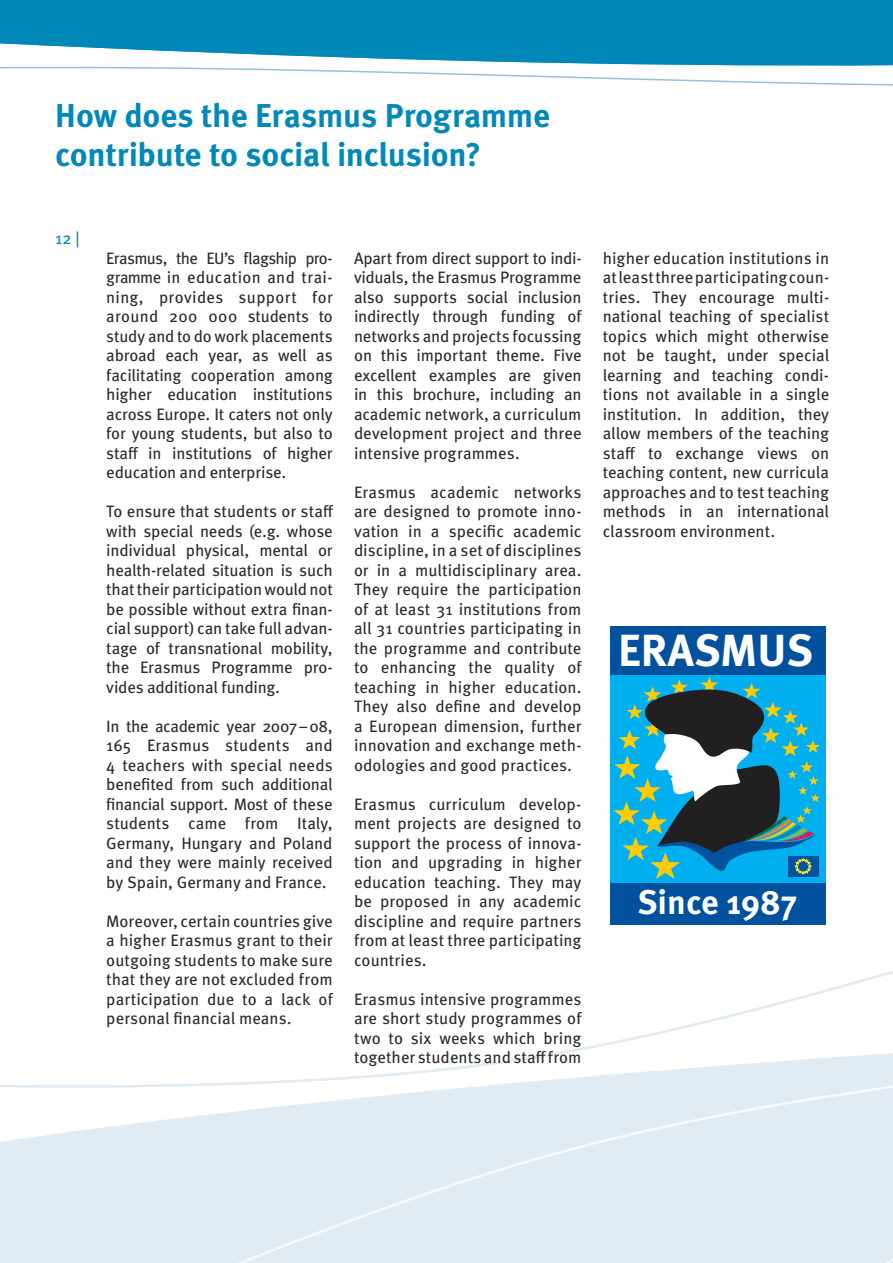
<style>
.page{position:relative;width:893px;height:1263px;background:#fff}
.page>*{position:absolute;margin:0;border:0;box-sizing:border-box;transform-origin:0 0}
.t1{font:700 45px "Meta Pro";color:#fff}
.t2{font:700 33.9px "Meta Pro";color:#fff}
.t3{font:700 33px/39px "Meta Pro";letter-spacing:-.01em;color:#0088b9}
.t4{font:16.5px/19.5px "Meta Pro";color:#292b2a;text-align:justify}
.t5{font:16.5px "Meta Pro";color:#0088b9}
</style>
<div class="page">
<svg style="left:0;top:1115px;width:204px;height:116px;background:#e4edf4"></svg>
<svg style="left:0;top:1070px;width:429px;height:18px"></svg>
<svg style="left:429px;top:1021px;width:274px;height:64px"></svg>
<svg style="left:703px;top:626px;width:190px;height:459px"></svg>
<svg style="left:0;top:0;width:893px;height:82px;fill:#0088b9"></svg>
<div style="left:204px;top:1085px;width:689px;height:178px;background:#e1ebf3"></div>
<div style="left:610px;top:670px;width:215px;height:215px;background:#00afef"></div>
<div style="left:610px;top:626px;width:215px;height:49px;background:#00529f"></div>
<div style="left:610px;top:883px;width:215px;height:42px;background:#00529f"></div>
<svg style="left:613px;top:677px;width:207px;height:202px"></svg>
<h3 class="t3" style="left:55px;top:100px;width:496px">How does the Erasmus Programme contribute to social inclusion?</h3>
<p class="t5" style="left:55px;top:232px;width:26px">12 |</p>
<p class="t4" style="left:106px;top:250px;width:228px">Erasmus, the EU’s flagship pro&shy;gramme in education and trai - ning, provides support for around 200 000 students to study and to do work placements abroad each year, as well as facilitating cooperation among higher edu cation institutions across Europe. It caters not only for young students, but also to staff in institutions of higher education and enterprise.</p>
<p class="t4" style="left:106px;top:504px;width:229px">To ensure that students or staff with special needs (e.g. whose individual physical, mental or health-related situation is such that their participation would not be possible without extra finan&shy;cial support) can take full advan&shy;tage of transnational mobility, the Erasmus Programme pro - vides additional funding.</p>
<p class="t4" style="left:106px;top:718px;width:228px">In the academic year 2007 – 08, 165 Erasmus students and 4 teachers with special needs benefited from such addition al financial support. Most of these students came from Italy, Germany, Hungary and Poland and they were mainly received by Spain, Germany and France.</p>
<p class="t4" style="left:106px;top:913px;width:228px">Moreover, certain countries give a higher Erasmus grant to their outgoing students to make sure that they are not excluded from participation due to a lack of personal financial means.</p>
<p class="t4" style="left:354px;top:250px;width:229px">Apart from direct support to indi&shy;viduals, the Erasmus Programme also supports so cial inclusion indirectly through funding of networks and projects focussing on this im portant theme. Five excellent examples are given in this brochure, including an academic network, a curriculum development project and three intensive programmes.</p>
<p class="t4" style="left:354px;top:484px;width:229px">Erasmus academic networks are designed to promote inno&shy;vation in a specific academic discipline, in a set of disciplines or in a multidisciplinary area.<br>They require the participation of at least 31 institutions from all 31 countries participating in the programme and contribute to enhancing the quality of teaching in higher education.<br>They also define and develop a European dimension, further innovation and exchange meth&shy;odologies and good practices.</p>
<p class="t4" style="left:354px;top:796px;width:229px">Erasmus curriculum develop&shy;ment projects are designed to support the process of innova&shy;tion and upgrading in higher education teaching. They may be proposed in any academic discipline and require partners from at least three participating countries.</p>
<p class="t4" style="left:354px;top:991px;width:229px">Erasmus intensive programmes are short study programmes of two to six weeks which bring together students and staff from</p>
<p class="t4" style="left:603px;top:250px;width:228px">higher education institutions in at least three participating coun&shy;tries. They encourage mul ti&shy;national teaching of spe cialist topics which might other wise not be taught, under special learning and teaching condi&shy;tions not available in a single institution. In addition, they allow members of the teaching staff to exchange views on teaching content, new curricula approaches and to test teaching methods in an international classroom environment.</p>
<h1 class="t1" style="left:618px;top:634px;width:197px">ERASMUS</h1>
<h2 class="t2" style="left:637px;top:890px;width:161px">Since 1987</h2>
</div>
